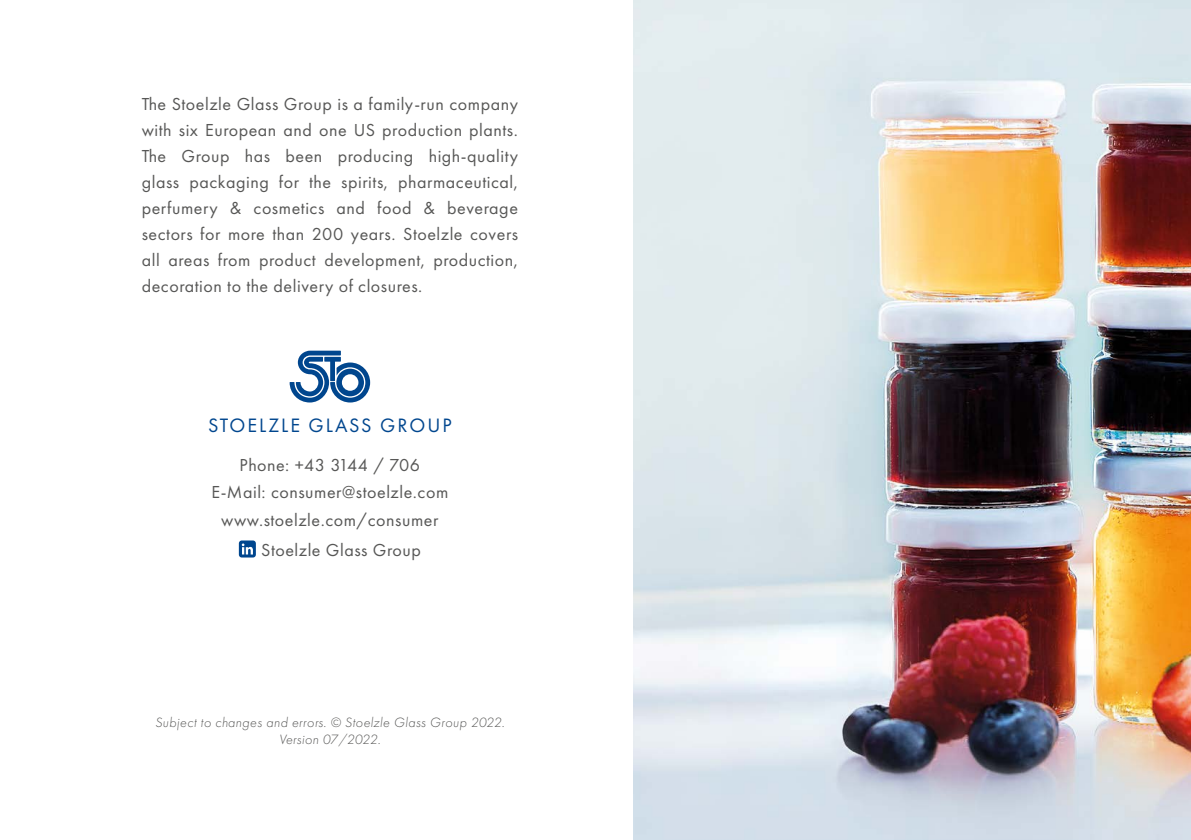
<style>
.page{position:relative;width:1191px;height:840px;background:#fff}
.page>*{position:absolute;margin:0;border:0;box-sizing:border-box;transform-origin:0 0}
.t1{font:20px "Futura PT";letter-spacing:.1em;color:#00468e}
.t2{font:18px/26px "Futura PT";letter-spacing:.03em;color:#575756;text-align:justify}
.t3{font:italic 300 14px/16.8px "Futura PT";letter-spacing:.03em;color:#575756;text-align:center}
</style>
<div class="page">
<img style="left:633px;top:0;width:558px;height:839px">
<svg style="left:290px;top:350px;width:80px;height:52px"></svg>
<svg style="left:239px;top:540px;width:17px;height:17px"></svg>
<p class="t2" style="left:142px;top:91px;width:378px">The Stoelzle Glass Group is a family-run company with six European and one US production plants.<br>The Group has been producing high-quality glass packaging for the spirits, pharmaceutical, perfumery &amp; cosmetics and food &amp; beverage sectors for more than 200 years. Stoelzle covers all areas from product development, production, decoration to the delivery of closures.</p>
<p class="t1" style="left:208px;top:413px;width:245px">STOELZLE GLASS GROUP</p>
<p class="t2" style="left:211px;top:451px;width:238px;line-height:27.2px;text-align:center">Phone: +43 3144 / 706<br>E-Mail: consumer@stoelzle.com www.stoelzle.com/consumer</p>
<p class="t2" style="left:261px;top:536px;width:161px">Stoelzle Glass Group</p>
<p class="t3" style="left:155px;top:713px;width:351px">Subject to changes and errors. © Stoelzle Glass Group 2022.<br>Version 07/2022.</p>
</div>
